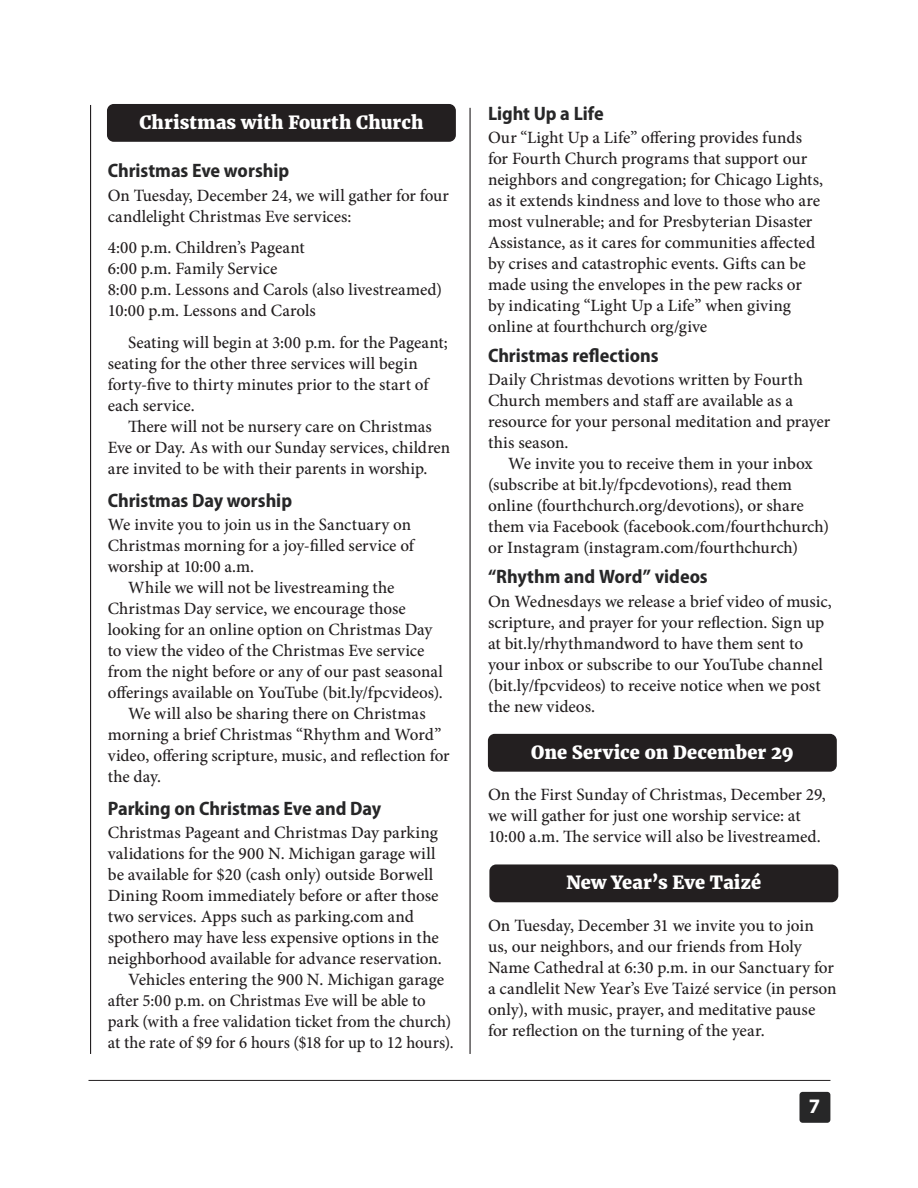
<style>
.page{position:relative;width:918px;height:1188px;background:#fff}
.page>*{position:absolute;margin:0;border:0;box-sizing:border-box;transform-origin:0 0}
.t1{font:700 20.7px "Myriad Pro";color:#fff}
.t2{font:700 semi-condensed 19.5px "Myriad Pro";color:#272728}
.t3{font:800 18px "Merriweather";letter-spacing:.01em;color:#fff}
.t4{font:500 17.25px/21px "Minion Pro";color:#231f20}
</style>
<div class="page">
<div style="left:800px;top:1092px;width:30px;height:31px;background:#272728;border-radius:3px"></div>
<hr style="left:89px;top:1080px;width:741px;height:1px;background:#231f20">
<hr style="left:470px;top:108px;width:1px;height:946px;background:#231f20">
<hr style="left:90px;top:105px;width:1px;height:949px;background:#231f20">
<div style="left:107px;top:104px;width:349px;height:38px;background:#231f20;border-radius:7px"></div>
<div style="left:489px;top:864px;width:349px;height:38px;background:#231f20;border-radius:7px"></div>
<div style="left:488px;top:734px;width:349px;height:38px;background:#231f20;border-radius:7px"></div>
<p class="t3" style="left:139px;top:111px;width:286px">Christmas with Fourth Church</p>
<p class="t2" style="left:108px;top:160px;width:183px">Christmas Eve worship</p>
<p class="t4" style="left:108px;top:185px;width:343px">On Tuesday, December 24, we will gather for four candlelight Christmas Eve services:</p>
<p class="t4" style="left:108px;top:237px;width:199px">4:00 p.m. Children’s Pageant</p>
<p class="t4" style="left:108px;top:258px;width:171px">6:00 p.m. Family Service</p>
<p class="t4" style="left:108px;top:279px;width:336px">8:00 p.m. Lessons and Carols (also livestreamed)</p>
<p class="t4" style="left:108px;top:300px;width:210px">10:00 p.m. Lessons and Carols</p>
<p class="t4" style="left:108px;top:332px;width:342px;text-indent:20px">Seating will begin at 3:00 p.m. for the Pageant; seating for the other three services will begin forty-five to thirty minutes prior to the start of each service.</p>
<p class="t4" style="left:108px;top:416px;width:344px;text-indent:20px">There will not be nursery care on Christmas<br>Eve or Day. As with our Sunday services, children are invited to be with their parents in worship.</p>
<p class="t2" style="left:108px;top:489px;width:186px">Christmas Day worship</p>
<p class="t4" style="left:108px;top:514px;width:308px">We invite you to join us in the Sanctuary on<br>Christmas morning for a joy-filled service of worship at 10:00 a.m.</p>
<p class="t4" style="left:108px;top:577px;width:337px;text-indent:20px">While we will not be livestreaming the Christmas Day service, we encourage those looking for an online option on Christmas Day to view the video of the Christmas Eve service from the night before or any of our past seasonal offerings available on YouTube (bit.ly/fpcvideos).</p>
<p class="t4" style="left:108px;top:703px;width:343px;text-indent:20px">We will also be sharing there on Christmas morning a brief Christmas “Rhythm and Word” video, offering scripture, music, and reflection for the day.</p>
<p class="t2" style="left:108px;top:798px;width:275px">Parking on Christmas Eve and Day</p>
<p class="t4" style="left:108px;top:822px;width:336px">Christmas Pageant and Christmas Day parking validations for the 900 N. Michigan garage will be available for $20 (cash only) outside Borwell Dining Room immediately before or after those two services. Apps such as parking.com and spothero may have less expensive options in the neighborhood available for advance reservation.</p>
<p class="t4" style="left:108px;top:969px;width:347px;text-indent:20px">Vehicles entering the 900 N. Michigan garage after 5:00 p.m. on Christmas Eve will be able to park (with a free validation ticket from the church) at the rate of $9 for 6 hours ($18 for up to 12 hours).</p>
<p class="t2" style="left:488px;top:102px;width:117px">Light Up a Life</p>
<p class="t4" style="left:488px;top:127px;width:337px">Our “Light Up a Life” offering provides funds for Fourth Church programs that support our neighbors and congregation; for Chicago Lights, as it extends kindness and love to those who are most vulnerable; and for Presbyterian Disaster Assistance, as it cares for communities affected by crises and catastrophic events. Gifts can be made using the envelopes in the pew racks or<br>by indicating “Light Up a Life” when giving online at fourthchurch org/give</p>
<p class="t2" style="left:488px;top:344px;width:172px">Christmas reflections</p>
<p class="t4" style="left:488px;top:369px;width:344px">Daily Christmas devotions written by Fourth Church members and staff are available as a resource for your personal meditation and prayer this season.</p>
<p class="t4" style="left:488px;top:453px;width:343px;text-indent:20px">We invite you to receive them in your inbox (subscribe at bit.ly/fpcdevotions), read them online (fourthchurch.org/devotions), or share them via Facebook (facebook.com/fourthchurch) or Instagram (instagram.com/fourthchurch)</p>
<p class="t2" style="left:488px;top:566px;width:221px">“Rhythm and Word” videos</p>
<p class="t4" style="left:488px;top:591px;width:345px">On Wednesdays we release a brief video of music, scripture, and prayer for your reflection. Sign up at bit.ly/rhythmandword to have them sent to your inbox or subscribe to our YouTube channel (bit.ly/fpcvideos) to receive notice when we post the new videos.</p>
<p class="t3" style="left:531px;top:741px;width:264px">One Service on December 29</p>
<p class="t4" style="left:488px;top:784px;width:339px">On the First Sunday of Christmas, December 29, we will gather for just one worship service: at<br>10:00 a.m. The service will also be livestreamed.</p>
<p class="t3" style="left:566px;top:872px;width:196px">New Year’s Eve Taizé</p>
<p class="t4" style="left:488px;top:915px;width:350px">On Tuesday, December 31 we invite you to join us, our neighbors, and our friends from Holy Name Cathedral at 6:30 p.m. in our Sanctuary for a candlelit New Year’s Eve Taizé service (in person only), with music, prayer, and meditative pause for reflection on the turning of the year.</p>
<p class="t1" style="left:809px;top:1093px;width:13px">7</p>
</div>
